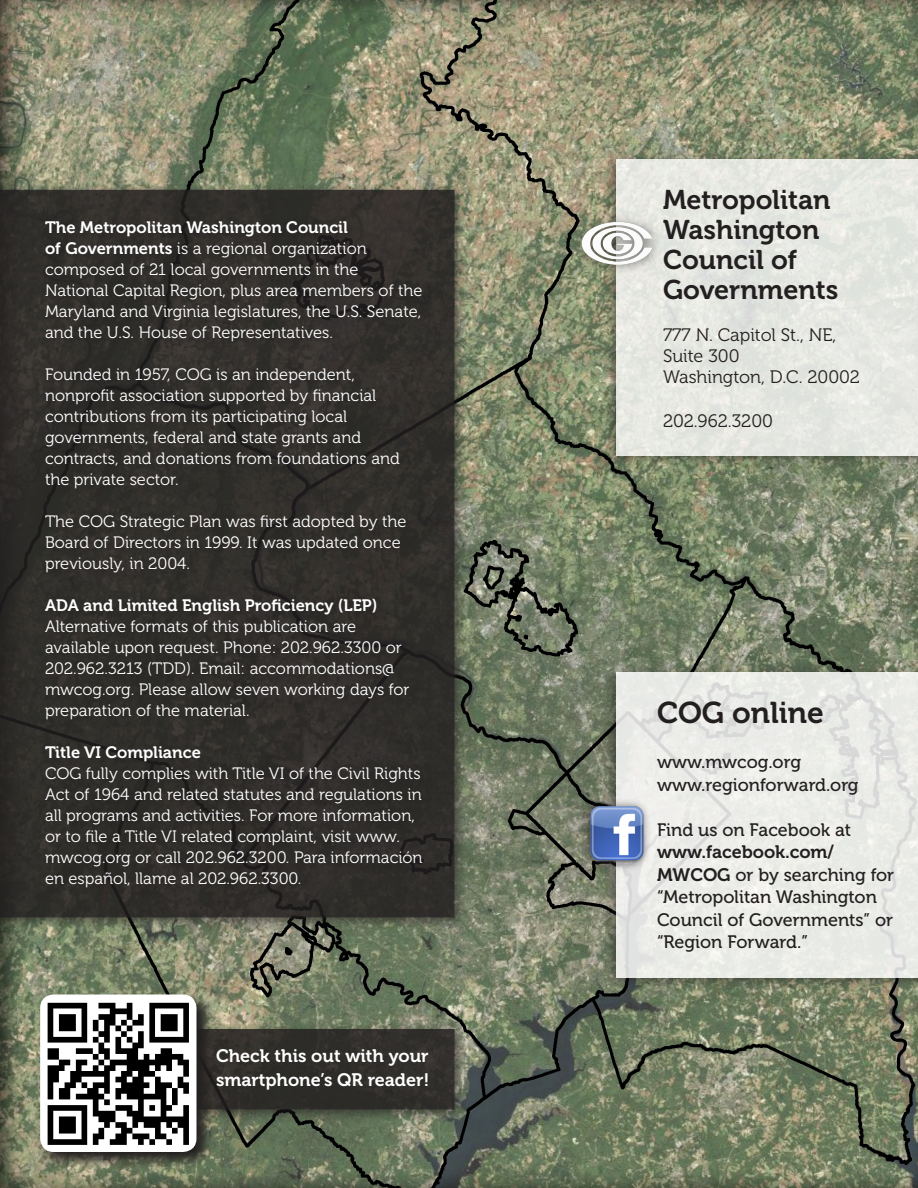
<style>
.page{position:relative;width:918px;height:1188px;background:#fff}
.page>*{position:absolute;margin:0;border:0;box-sizing:border-box;transform-origin:0 0}
.t1{font:30px "Museo 700";color:#231f20}
.t2{font:27px/30px "Museo 700";color:#231f20}
.t3{font:18px/22.5px "Museo 500";color:#231f20}
.t4{font:18px "Museo 300";color:#231f20}
.t5{font:18px/24px "Museo 700";color:#fff}
.t6{font:16.5px/21px "Museo 300";color:#fff}
.t7{font:16.5px "Museo 700";color:#fff}
.s1{font-family:"Museo 700"}
</style>
<div class="page">
<div style="left:0;top:0;width:918px;height:1188px;background:#231f20;opacity:.75"></div>
<div style="left:0;top:182px;width:468px;height:748px;background:#231f20;opacity:.75"></div>
<svg style="left:0;top:184px;width:457px;height:734px;background:#33312d"></svg>
<div style="left:602px;top:664px;width:316px;height:327px;background:#231f20;opacity:.6"></div>
<svg style="left:616px;top:672px;width:302px;height:306px;background:#e9eae7"></svg>
<div style="left:577px;top:798px;width:74px;height:74px;background:#231f20;opacity:.75"></div>
<img style="left:588px;top:806px;width:58px;height:57px">
<div style="left:40px;top:215px;width:392px;height:681px;background:#302d2a"></div>
<div style="left:602px;top:151px;width:316px;height:318px;background:#231f20;opacity:.6"></div>
<div style="left:616px;top:159px;width:302px;height:297px;background:#e6e7e1"></div>
<div style="left:573px;top:213px;width:89px;height:62px;background:#231f20;opacity:.6"></div>
<img style="left:581px;top:221px;width:72px;height:43px">
<div style="left:170px;top:1021px;width:298px;height:102px;background:#231f20;opacity:.75"></div>
<svg style="left:214px;top:1023px;width:243px;height:89px;background:#363530"></svg>
<svg style="left:37px;top:991px;width:177px;height:178px;background:#595b4c"></svg>
<img style="left:40px;top:994px;width:156px;height:158px">
<p class="t6" style="left:45px;top:217px;width:379px"><span class="s1">The Metropolitan Washington Council<br>of Governments</span> is a regional organization composed of 21 local governments in the National Capital Region, plus area members of the Maryland and Virginia legislatures, the U.S. Senate, and the U.S. House of Representatives.</p>
<p class="t6" style="left:45px;top:364px;width:356px">Founded in 1957, COG is an independent, nonprofit association supported by financial contributions from its participating local governments, federal and state grants and contracts, and donations from foundations and the private sector.</p>
<p class="t6" style="left:45px;top:511px;width:363px">The COG Strategic Plan was first adopted by the<br>Board of Directors in 1999. It was updated once previously, in 2004.</p>
<p class="t7" style="left:45px;top:596px;width:334px">ADA and Limited English Proficiency (LEP)</p>
<p class="t6" style="left:45px;top:616px;width:366px">Alternative formats of this publication are available upon request. Phone: 202.962.3300 or 202.962.3213 (TDD). Email: accommodations@ mwcog.org. Please allow seven working days for preparation of the material.</p>
<p class="t7" style="left:45px;top:743px;width:157px">Title VI Compliance</p>
<p class="t6" style="left:45px;top:763px;width:379px">COG fully complies with Title VI of the Civil Rights Act of 1964 and related statutes and regulations in all programs and activities. For more information, or to file a Title VI related complaint, visit www. mwcog.org or call 202.962.3200. Para información en español, llame al 202.962.3300.</p>
<p class="t5" style="left:216px;top:1044px;width:215px">Check this out with your smartphone’s QR reader!</p>
<p class="t2" style="left:663px;top:185px;width:177px">Metropolitan<br>Washington<br>Council of<br>Governments</p>
<p class="t4" style="left:663px;top:325px;width:175px">777 N. Capitol St., NE,</p>
<p class="t4" style="left:663px;top:346px;width:78px">Suite 300</p>
<p class="t4" style="left:663px;top:367px;width:199px">Washington, D.C. 20002</p>
<p class="t4" style="left:663px;top:411px;width:112px">202.962.3200</p>
<p class="t1" style="left:657px;top:696px;width:168px">COG online</p>
<p class="t3" style="left:657px;top:751px;width:146px">www.mwcog.org</p>
<p class="t3" style="left:657px;top:773px;width:203px">www.regionforward.org</p>
<p class="t3" style="left:657px;top:818px;width:239px">Find us on Facebook at <span class="s1">www.facebook.com/<br>MWCOG</span> or by searching for “Metropolitan Washington<br>Council of Governments” or “Region Forward.”</p>
</div>
